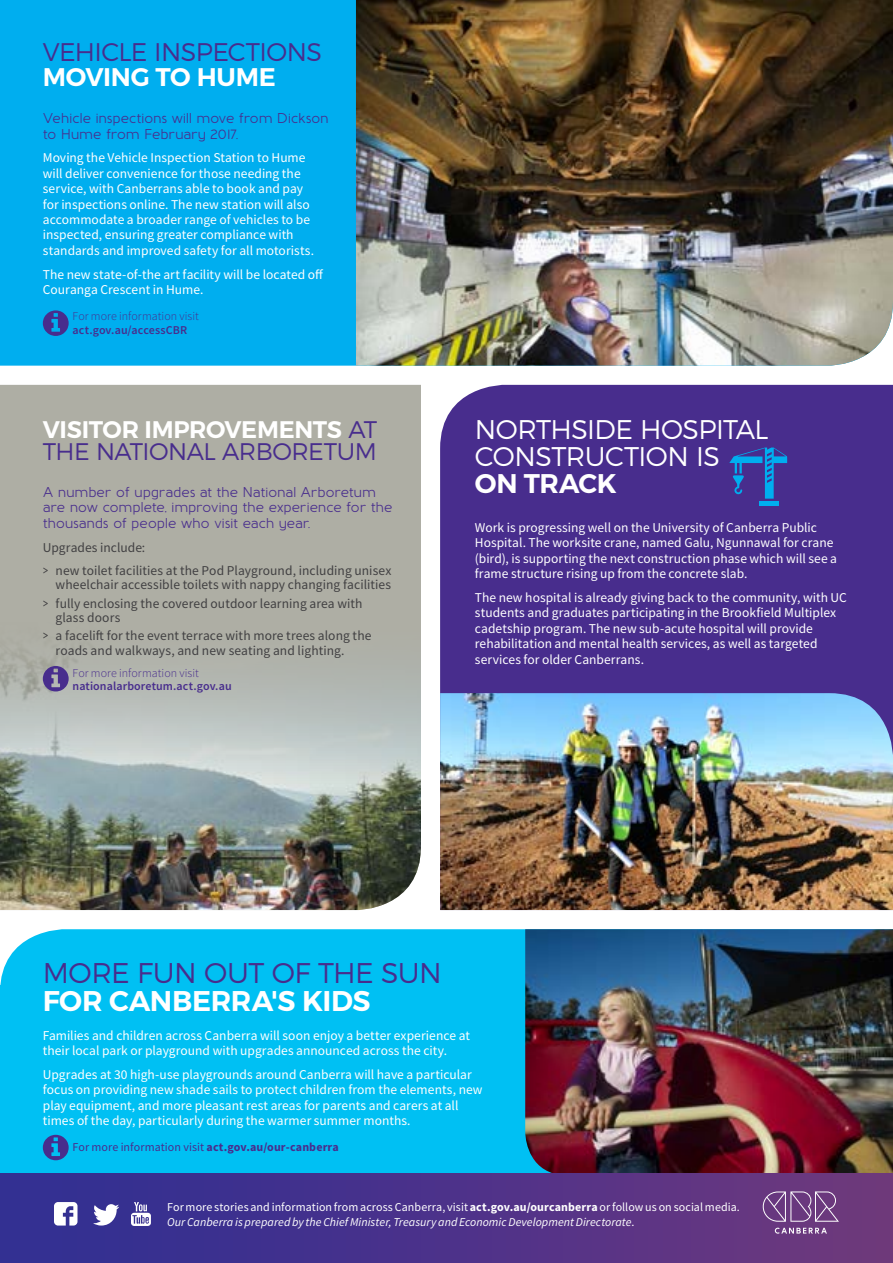
<style>
.page{position:relative;width:893px;height:1263px;background:#fff}
.page>*{position:absolute;margin:0;border:0;box-sizing:border-box;transform-origin:0 0}
.body_text{font:300 28.5px/28.5px "Montserrat";letter-spacing:-.02em;color:#482d8d}
.body_text-2{font:300 27px/27px "Montserrat";letter-spacing:-.02em;color:#fff}
.body_text-3{font:300 25.5px/25.5px "Montserrat";letter-spacing:-.025em;color:#482d8d}
.body_text-4{font:300 24px/22.5px "Montserrat";letter-spacing:-.02em;color:#482d8d}
.intro_paragraph_feat{font:500 14.25px/15.8px "Baufra";letter-spacing:-.03em;color:#482d8d}
.body_text-5{font:13.5px/15.3px "Source Sans Pro";color:#fff}
.body_text-6{font:13.5px/14.2px "Source Sans Pro";letter-spacing:.005em;color:#414042}
.body_text-7{font:italic 12px/15px "Source Sans Pro";letter-spacing:.005em;color:#fff}
.info_text{font:600 12px/13.5px "Source Sans Pro";letter-spacing:.01em;color:#482d8d}
.info_text-2{font:12px "Source Sans Pro";letter-spacing:.005em;color:#482d8d}
.info_text-3{font:300 12px/13.5px "Source Sans Pro";letter-spacing:.005em;color:#482d8d}
.s1{font-weight:600;color:#fff}
.s2{font-weight:600}
.s3{font-family:"Baufra";font-weight:500}
.s4{font-weight:300}
.s5{font-weight:700}
.s6{font-style:normal}
.s7{font-weight:700;font-style:normal}
</style>
<div class="page">
<div style="left:440px;top:385px;width:453px;height:308px;background:#482d8d"></div>
<img style="left:440px;top:693px;width:453px;height:217px">
<img style="left:0;top:385px;width:421px;height:525px">
<div style="left:0;top:929px;width:525px;height:245px;background:#00c0f3"></div>
<img style="left:525px;top:929px;width:368px;height:245px">
<div style="left:0;top:0;width:356px;height:366px;background:#00aeef"></div>
<img style="left:356px;top:0;width:537px;height:366px">
<svg style="left:43px;top:310px;width:26px;height:26px"></svg>
<svg style="left:43px;top:666px;width:26px;height:25px"></svg>
<div style="left:0;top:985px;width:13px;height:189px;background:#00c0f3"></div>
<svg style="left:43px;top:1135px;width:26px;height:25px"></svg>
<div style="left:0;top:1174px;width:893px;height:89px;background:linear-gradient(to right,#2d2e95,#6f387d)"></div>
<svg style="left:775px;top:1228px;width:52px;height:6px"></svg>
<svg style="left:763px;top:1191px;width:76px;height:31px;background:#825993"></svg>
<svg style="left:93px;top:1204px;width:26px;height:21px"></svg>
<svg style="left:54px;top:1202px;width:23px;height:23px"></svg>
<svg style="left:131px;top:1202px;width:20px;height:24px"></svg>
<hr style="left:759px;top:501px;width:20px;height:4px;background:#00aeef">
<svg style="left:729px;top:448px;width:58px;height:51px;background:#3351a8"></svg>
<p class="body_text-3" style="left:43px;top:38px;width:281px">VEHICLE INSPECTIONS<br><span class="s1">MOVING TO HUME</span></p>
<p class="intro_paragraph_feat" style="left:43px;top:109px;width:288px">Vehicle inspections will move from Dickson to Hume from February 2017.</p>
<p class="body_text-5" style="left:43px;top:150px;width:273px">Moving the Vehicle Inspection Station to Hume will deliver convenience for those needing the service, with Canberrans able to book and pay for inspections online. The new station will also accommodate a broader range of vehicles to be inspected, ensuring greater compliance with standards and improved safety for all motorists.</p>
<p class="body_text-5" style="left:43px;top:266px;width:282px">The new state-of-the art facility will be located off<br>Couranga Crescent in Hume.</p>
<p class="info_text-3" style="left:73px;top:309px;width:128px">For more information visit <span class="s2">act.gov.au/accessCBR</span></p>
<p class="body_text-4" style="left:43px;top:418px;width:336px"><span class="s1">VISITOR IMPROVEMENTS</span> AT<br>THE NATIONAL ARBORETUM</p>
<p class="body_text-2" style="left:475px;top:416px;width:295px">NORTHSIDE HOSPITAL<br>CONSTRUCTION IS<br><span class="s2">ON TRACK</span></p>
<p class="intro_paragraph_feat" style="left:43px;top:483px;width:351px">A number of upgrades at the National Arboretum are now complete, improving the experience for the thousands of people who visit each year.</p>
<p class="body_text-6" style="left:43px;top:540px;width:104px">Upgrades include:</p>
<p class="body_text-6" style="left:43px;top:563px;width:350px;text-align:right"><span class="s3">&gt;</span> new toilet facilities at the Pod Playground, including unisex wheelchair accessible toilets with nappy changing facilities</p>
<p class="body_text-6" style="left:56px;top:596px;width:309px;text-indent:-13px"><span class="s3">&gt;</span> fully enclosing the covered outdoor learning area with glass doors</p>
<p class="body_text-6" style="left:56px;top:629px;width:317px;text-indent:-13px"><span class="s3">&gt;</span> a facelift for the event terrace with more trees along the roads and walkways, and new seating and lighting.</p>
<p class="info_text" style="left:73px;top:666px;width:161px"><span class="s4">For more information visit </span>nationalarboretum.act.gov.au</p>
<p class="body_text-5" style="left:475px;top:520px;width:364px">Work is progressing well on the University of Canberra Public Hospital. The worksite crane, named Galu, Ngunnawal for crane (bird), is supporting the next construction phase which will see a frame structure rising up from the concrete slab.</p>
<p class="body_text-5" style="left:475px;top:590px;width:374px">The new hospital is already giving back to the community, with UC students and graduates participating in the Brookfield Multiplex cadetship program. The new sub-acute hospital will provide rehabilitation and mental health services, as well as targeted services for older Canberrans.</p>
<p class="body_text" style="left:43px;top:958px;width:400px">MORE FUN OUT OF THE SUN<br><span class="s1">FOR CANBERRA'S KIDS</span></p>
<p class="body_text-5" style="left:43px;top:1027px;width:429px">Families and children across Canberra will soon enjoy a better experience at their local park or playground with upgrades announced across the city.</p>
<p class="body_text-5" style="left:43px;top:1067px;width:441px">Upgrades at 30 high-use playgrounds around Canberra will have a particular focus on providing new shade sails to protect children from the elements, new play equipment, and more pleasant rest areas for parents and carers at all times of the day, particularly during the warmer summer months.</p>
<p class="info_text-2" style="left:73px;top:1140px;width:268px">For more information visit <span class="s5">act.gov.au/our-canberra</span></p>
<p class="body_text-7" style="left:167px;top:1199px;width:574px"><span class="s6">For more stories and information from across Canberra, visit</span> <span class="s7">act.gov.au/ourcanberra</span> <span class="s6">or follow us on social media.<br></span>Our Canberra is prepared by the Chief Minister, Treasury and Economic Development Directorate<span class="s6">.</span></p>
</div>
